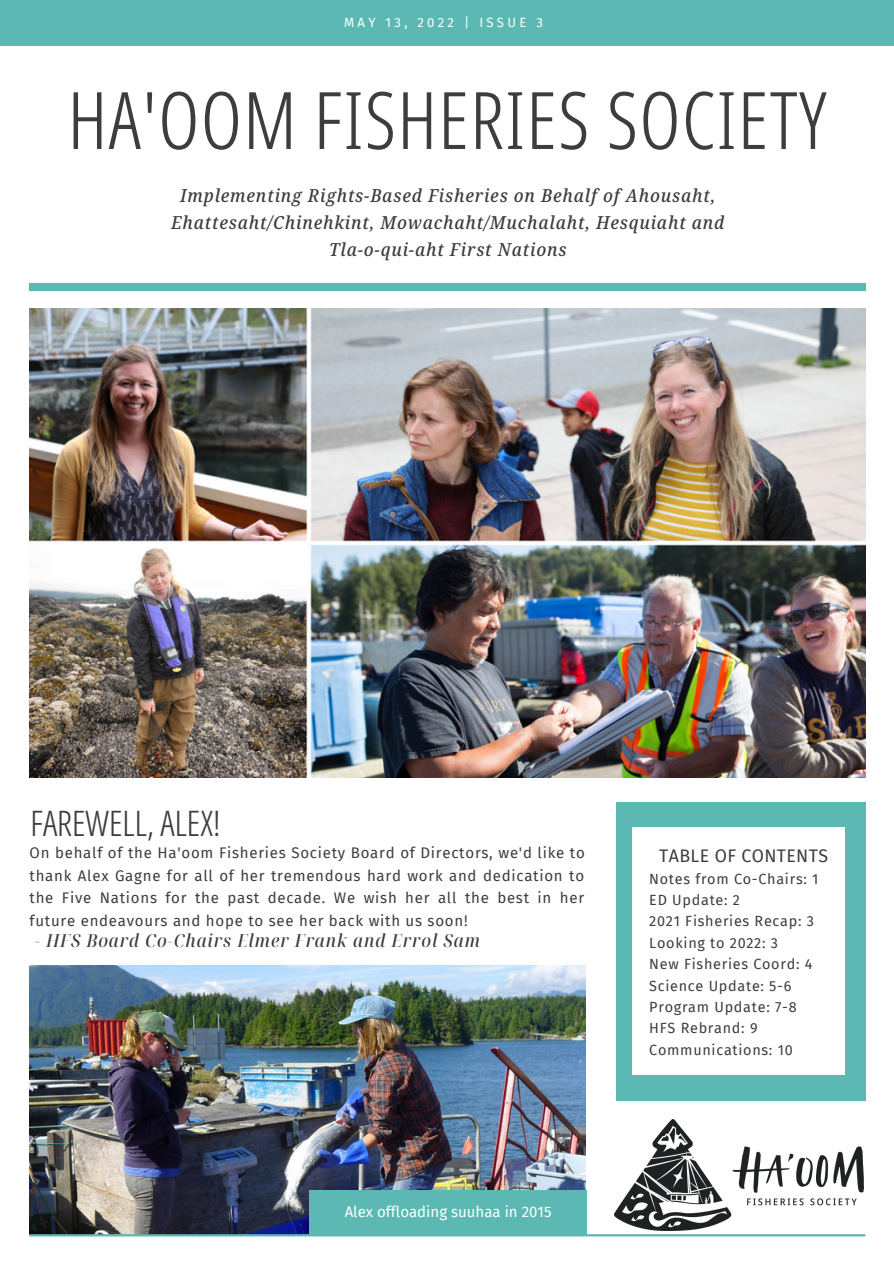
<style>
.page{position:relative;width:894px;height:1264px;background:#fff}
.page>*{position:absolute;margin:0;border:0;box-sizing:border-box;transform-origin:0 0}
.t1{font:300 extra-condensed 79.35px "Noto Sans Display";letter-spacing:.02em;color:#3d3d3d}
.t2{font:300 extra-condensed 35.25px "Noto Sans Display";color:#3d3d3d}
.t3{font:italic 500 semi-condensed 18px/27px "Noto Serif";letter-spacing:.05em;color:#3d3d3d;text-align:center}
.t4{font:italic 500 semi-condensed 18px "Noto Serif Display";letter-spacing:.05em;color:#3d3d3d}
.t5{font:17.7px "Fira Sans";letter-spacing:.02em;color:#3d3d3d}
.t6{font:15px/22.5px "Fira Sans";letter-spacing:.05em;color:#3d3d3d;text-align:justify}
.t7{font:15px "Fira Sans";color:#fff}
.t8{font:14.4px "Fira Sans";letter-spacing:.05em;color:#3d3d3d}
.t9{font:13.05px "Fira Sans";letter-spacing:.25em;color:#fff}
</style>
<div class="page">
<div style="left:0;top:0;width:893px;height:45px;background:#5cb8b2"></div>
<div style="left:30px;top:283px;width:835px;height:8px;background:#5cb8b2"></div>
<img style="left:29px;top:965px;width:556px;height:269px">
<div style="left:616px;top:802px;width:249px;height:298px;background:#5cb8b2"></div>
<div style="left:632px;top:827px;width:213px;height:248px;background:#fff"></div>
<div style="left:309px;top:1189px;width:277px;height:45px;background:#5cb8b2"></div>
<img style="left:29px;top:308px;width:836px;height:469px">
<img style="left:614px;top:1119px;width:249px;height:110px">
<hr style="left:29px;top:1234px;width:836px;height:2px;background:#5cb8b2">
<p class="t9" style="left:344px;top:15px;width:200px">MAY 13, 2022 | ISSUE 3</p>
<p class="t1" style="left:68px;top:64px;width:760px">HA'OOM FISHERIES SOCIETY</p>
<p class="t3" style="left:171px;top:182px;width:554px">Implementing Rights-Based Fisheries on Behalf of Ahousaht,<br>Ehattesaht/Chinehkint, Mowachaht/Muchalaht, Hesquiaht and<br>Tla-o-qui-aht First Nations</p>
<p class="t2" style="left:30px;top:798px;width:191px">FAREWELL, ALEX!</p>
<p class="t6" style="left:30px;top:841px;width:556px">On behalf of the Ha'oom Fisheries Society Board of Directors, we'd like to thank Alex Gagne for all of her tremendous hard work and dedication to the Five Nations for the past decade. We wish her all the best in her future endeavours and hope to see her back with us soon!</p>
<p class="t4" style="left:35px;top:927px;width:446px">- HFS Board Co-Chairs Elmer Frank and Errol Sam</p>
<p class="t7" style="left:344px;top:1203px;width:208px">Alex offloading suuhaa in 2015</p>
<p class="t5" style="left:659px;top:845px;width:170px">TABLE OF CONTENTS</p>
<p class="t8" style="left:649px;top:870px;width:170px">Notes from Co-Chairs: 1</p>
<p class="t8" style="left:649px;top:891px;width:92px">ED Update: 2</p>
<p class="t8" style="left:649px;top:913px;width:166px">2021 Fisheries Recap: 3</p>
<p class="t8" style="left:649px;top:934px;width:130px">Looking to 2022: 3</p>
<p class="t8" style="left:649px;top:955px;width:164px">New Fisheries Coord: 4</p>
<p class="t8" style="left:649px;top:977px;width:144px">Science Update: 5-6</p>
<p class="t8" style="left:649px;top:998px;width:149px">Program Update: 7-8</p>
<p class="t8" style="left:649px;top:1019px;width:110px">HFS Rebrand: 9</p>
<p class="t8" style="left:649px;top:1041px;width:145px">Communications: 10</p>
</div>
